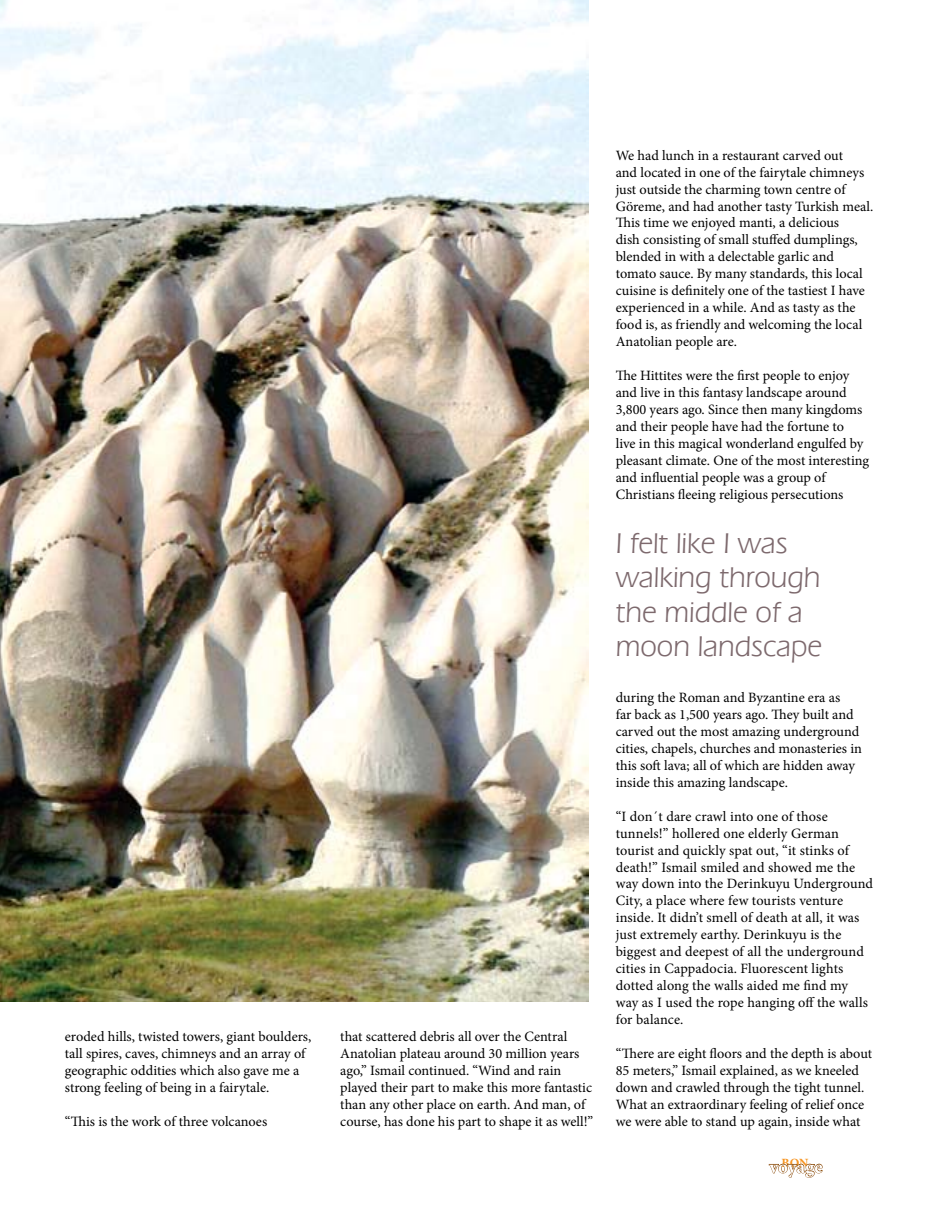
<style>
.page{position:relative;width:936px;height:1212px;background:#fff}
.page>*{position:absolute;margin:0;border:0;box-sizing:border-box;transform-origin:0 0}
.t1{font:30px/34.5px "Eras IT Cby BT";color:#7d696d}
.t2{font:700 18.6px "Minion Pro";color:#fff}
.t3{font:14.25px/17px "Minion Pro";color:#000}
.t4{font:700 12.6px "Minion Pro";color:#f7931e}
</style>
<div class="page">
<img style="left:0;top:0;width:588px;height:1002px">
<svg style="left:768px;top:1164px;width:54px;height:14px"></svg>
<p class="t3" style="left:65px;top:1028px;width:248px">eroded hills, twisted towers, giant boulders, tall spires, caves, chimneys and an array of geographic oddities which also gave me a strong feeling of being in a fairytale.</p>
<p class="t3" style="left:65px;top:1113px;width:204px">“This is the work of three volcanoes</p>
<p class="t3" style="left:340px;top:1028px;width:254px">that scattered debris all over the Central Anatolian plateau around 30 million years ago,” Ismail continued. “Wind and rain played their part to make this more fantastic than any other place on earth. And man, of course, has done his part to shape it as well!”</p>
<p class="t3" style="left:615px;top:147px;width:259px">We had lunch in a restaurant carved out<br>and located in one of the fairytale chimneys just outside the charming town centre of Göreme, and had another tasty Turkish meal.<br>This time we enjoyed manti, a delicious<br>dish consisting of small stuffed dumplings, blended in with a delectable garlic and tomato sauce. By many standards, this local cuisine is definitely one of the tastiest I have experienced in a while. And as tasty as the food is, as friendly and welcoming the local Anatolian people are.</p>
<p class="t3" style="left:615px;top:367px;width:255px">The Hittites were the first people to enjoy and live in this fantasy landscape around 3,800 years ago. Since then many kingdoms and their people have had the fortune to<br>live in this magical wonderland engulfed by pleasant climate. One of the most interesting and influential people was a group of Christians fleeing religious persecutions</p>
<h1 class="t1" style="left:615px;top:525px;width:208px">I felt like I was walking through the middle of a moon landscape</h1>
<p class="t3" style="left:615px;top:689px;width:248px">during the Roman and Byzantine era as<br>far back as 1,500 years ago. They built and carved out the most amazing underground cities, chapels, churches and monasteries in this soft lava; all of which are hidden away inside this amazing landscape.</p>
<p class="t3" style="left:615px;top:808px;width:259px">“I don´t dare crawl into one of those tunnels!” hollered one elderly German tourist and quickly spat out, “it stinks of death!” Ismail smiled and showed me the way down into the Derinkuyu Underground City, a place where few tourists venture inside. It didn’t smell of death at all, it was just extremely earthy. Derinkuyu is the biggest and deepest of all the underground cities in Cappadocia. Fluorescent lights dotted along the walls aided me find my way as I used the rope hanging off the walls for balance.</p>
<p class="t3" style="left:615px;top:1045px;width:258px">“There are eight floors and the depth is about 85 meters,” Ismail explained, as we kneeled down and crawled through the tight tunnel.<br>What an extraordinary feeling of relief once we were able to stand up again, inside what</p>
<p class="t4" style="left:781px;top:1154px;width:29px">bon</p>
<h2 class="t2" style="left:769px;top:1153px;width:55px">voyage</h2>
</div>
